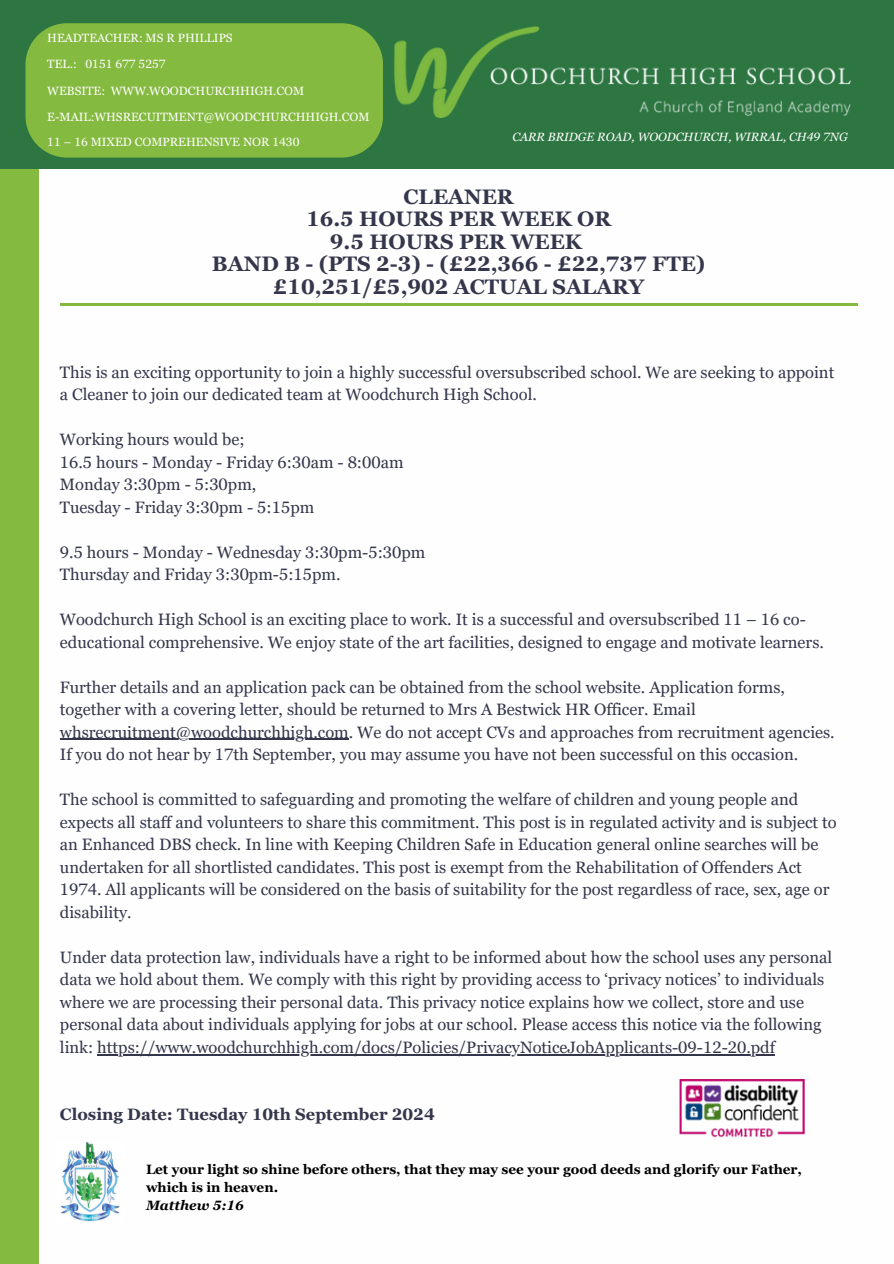
<style>
.page{position:relative;width:894px;height:1264px;background:#fff}
.page>*{position:absolute;margin:0;border:0;box-sizing:border-box;transform-origin:0 0}
.t1{font:700 21px/22.5px "Georgia Pro";color:#34364b;text-align:center}
.t2{font:16.5px/22.5px "Georgia Pro";color:#34364b}
.t3{font:700 16.5px "Georgia Pro";color:#34364b}
.t4{font:700 13.5px/18px "Georgia Pro";color:#000}
.t5{font:12px "Georgia Pro";color:#fefefe}
.t6{font:italic 12px "Georgia Pro";color:#fefefe}
.s1{font-style:italic}
</style>
<div class="page">
<div style="left:0;top:0;width:893px;height:169px;background:#2d7642"></div>
<div style="left:0;top:169px;width:39px;height:1094px;background:#84ba3f"></div>
<hr style="left:60px;top:304px;width:796px;height:2px;background:#84ba3f">
<img style="left:394px;top:26px;width:457px;height:92px">
<img style="left:60px;top:1142px;width:60px;height:79px">
<hr style="left:60px;top:738px;width:289px;height:2px;background:#34364b">
<hr style="left:97px;top:1053px;width:677px;height:2px;background:#34364b">
<img style="left:679px;top:1079px;width:125px;height:59px">
<div style="left:25px;top:23px;width:358px;height:135px;background:#84ba3f"></div>
<h3 class="t5" style="left:47px;top:31px;width:187px">HEADTEACHER: MS R PHILLIPS</h3>
<h2 class="t5" style="left:47px;top:57px;width:120px">TEL.: 0151 677 5257</h2>
<p class="t5" style="left:47px;top:84px;width:258px">WEBSITE: WWW.WOODCHURCHHIGH.COM</p>
<h4 class="t5" style="left:47px;top:110px;width:323px">E-MAIL:WHSRECUITMENT@WOODCHURCHHIGH.COM</h4>
<p class="t5" style="left:47px;top:135px;width:253px">11 – 16 MIXED COMPREHENSIVE NOR 1430</p>
<p class="t6" style="left:512px;top:130px;width:337px">CARR BRIDGE ROAD, WOODCHURCH, WIRRAL, CH49 7NG</p>
<h3 class="t1" style="left:212px;top:185px;width:494px">CLEANER<br>16.5 HOURS PER WEEK OR<br>9.5 HOURS PER WEEK<br>BAND B - (PTS 2-3) - (£22,366 - £22,737 FTE) £10,251/£5,902 ACTUAL SALARY</h3>
<p class="t2" style="left:60px;top:360px;width:775px">This is an exciting opportunity to join a highly successful oversubscribed school. We are seeking to appoint a Cleaner to join our dedicated team at Woodchurch High School.</p>
<p class="t2" style="left:60px;top:428px;width:345px">Working hours would be;<br>16.5 hours - Monday - Friday 6:30am - 8:00am<br>Monday 3:30pm - 5:30pm,<br>Tuesday - Friday 3:30pm - 5:15pm</p>
<p class="t2" style="left:60px;top:540px;width:367px">9.5 hours - Monday - Wednesday 3:30pm-5:30pm<br>Thursday and Friday 3:30pm-5:15pm.</p>
<p class="t2" style="left:60px;top:608px;width:765px">Woodchurch High School is an exciting place to work. It is a successful and oversubscribed 11 – 16 co&shy;educational comprehensive. We enjoy state of the art facilities, designed to engage and motivate learners.</p>
<h1 class="t2" style="left:60px;top:675px;width:726px">Further details and an application pack can be obtained from the school website. Application forms, together with a covering letter, should be returned to Mrs A Bestwick HR Officer. Email</h1>
<h3 class="t2" style="left:60px;top:720px;width:776px">whsrecruitment@woodchurchhigh.com. We do not accept CVs and approaches from recruitment agencies.<br>If you do not hear by 17th September, you may assume you have not been successful on this occasion.</h3>
<h3 class="t2" style="left:60px;top:788px;width:778px">The school is committed to safeguarding and promoting the welfare of children and young people and expects all staff and volunteers to share this commitment. This post is in regulated activity and is subject to</h3>
<h3 class="t2" style="left:60px;top:833px;width:770px">an Enhanced DBS check. In line with Keeping Children Safe in Education general online searches will be undertaken for all shortlisted candidates. This post is exempt from the Rehabilitation of Offenders Act 1974. All applicants will be considered on the basis of suitability for the post regardless of race, sex, age or disability.</h3>
<h3 class="t2" style="left:60px;top:945px;width:773px">Under data protection law, individuals have a right to be informed about how the school uses any personal data we hold about them. We comply with this right by providing access to ‘privacy notices’ to individuals</h3>
<h3 class="t2" style="left:60px;top:990px;width:762px">where we are processing their personal data. This privacy notice explains how we collect, store and use personal data about individuals applying for jobs at our school. Please access this notice via the following link: https://www.woodchurchhigh.com/docs/Policies/PrivacyNoticeJobApplicants-09-12-20.pdf</h3>
<h3 class="t3" style="left:60px;top:1105px;width:376px">Closing Date: Tuesday 10th September 2024</h3>
<p class="t4" style="left:146px;top:1159px;width:657px">Let your light so shine before others, that they may see your good deeds and glorify our Father, which is in heaven.<br><span class="s1">Matthew 5:16</span></p>
</div>
